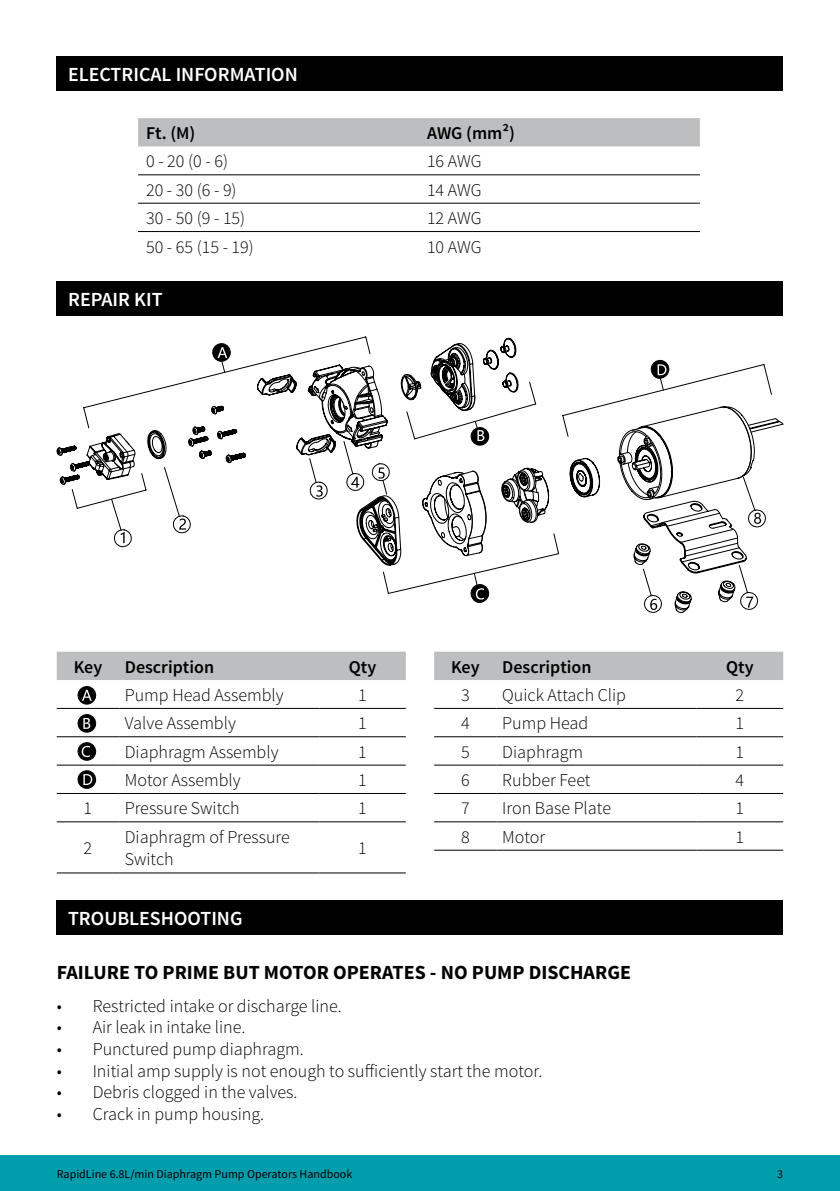
<style>
.page{position:relative;width:840px;height:1191px;background:#fff}
.page>*{position:absolute;margin:0;border:0;box-sizing:border-box;transform-origin:0 0}
.t1{font:700 20px "Source Sans Pro";color:#000}
.t2{font:600 20px "Source Sans Pro";color:#fff}
.t3{font:300 18px/21.6px "Source Sans Pro";color:#000}
.t4{font:600 18px "Source Sans Pro";color:#000}
.t5{font:12px "Source Sans Pro";color:#000}
</style>
<div class="page">
<div style="left:0;top:1155px;width:839px;height:36px;background:#009dad"></div>
<div style="left:57px;top:57px;width:725px;height:34px;background:#000"></div>
<div style="left:138px;top:118px;width:561px;height:28px;background:#bcbec0"></div>
<hr style="left:138px;top:174px;width:281px;height:1px;background:#000">
<hr style="left:419px;top:174px;width:280px;height:1px;background:#000">
<hr style="left:138px;top:203px;width:281px;height:1px;background:#000">
<hr style="left:419px;top:203px;width:280px;height:1px;background:#000">
<hr style="left:138px;top:231px;width:281px;height:1px;background:#000">
<hr style="left:419px;top:231px;width:280px;height:1px;background:#000">
<div style="left:57px;top:281px;width:725px;height:34px;background:#000"></div>
<hr style="left:57px;top:708px;width:62px;height:1px;background:#000">
<hr style="left:119px;top:708px;width:200px;height:1px;background:#000">
<hr style="left:319px;top:708px;width:86px;height:1px;background:#000">
<hr style="left:57px;top:736px;width:62px;height:1px;background:#000">
<hr style="left:119px;top:736px;width:200px;height:1px;background:#000">
<hr style="left:319px;top:736px;width:86px;height:1px;background:#000">
<hr style="left:57px;top:765px;width:62px;height:1px;background:#000">
<hr style="left:119px;top:765px;width:200px;height:1px;background:#000">
<hr style="left:319px;top:765px;width:86px;height:1px;background:#000">
<hr style="left:57px;top:793px;width:62px;height:1px;background:#000">
<hr style="left:119px;top:793px;width:200px;height:1px;background:#000">
<hr style="left:319px;top:793px;width:86px;height:1px;background:#000">
<hr style="left:57px;top:821px;width:62px;height:1px;background:#000">
<hr style="left:119px;top:821px;width:200px;height:1px;background:#000">
<hr style="left:319px;top:821px;width:86px;height:1px;background:#000">
<hr style="left:57px;top:872px;width:62px;height:1px;background:#000">
<hr style="left:119px;top:872px;width:200px;height:1px;background:#000">
<hr style="left:319px;top:872px;width:86px;height:1px;background:#000">
<div style="left:434px;top:651px;width:348px;height:29px;background:#bcbec0"></div>
<hr style="left:434px;top:708px;width:62px;height:1px;background:#000">
<hr style="left:496px;top:708px;width:200px;height:1px;background:#000">
<hr style="left:696px;top:708px;width:86px;height:1px;background:#000">
<hr style="left:434px;top:736px;width:62px;height:1px;background:#000">
<hr style="left:496px;top:736px;width:200px;height:1px;background:#000">
<hr style="left:696px;top:736px;width:86px;height:1px;background:#000">
<hr style="left:434px;top:765px;width:62px;height:1px;background:#000">
<hr style="left:496px;top:765px;width:200px;height:1px;background:#000">
<hr style="left:696px;top:765px;width:86px;height:1px;background:#000">
<hr style="left:434px;top:793px;width:62px;height:1px;background:#000">
<hr style="left:496px;top:793px;width:200px;height:1px;background:#000">
<hr style="left:696px;top:793px;width:86px;height:1px;background:#000">
<hr style="left:434px;top:821px;width:62px;height:1px;background:#000">
<hr style="left:496px;top:821px;width:200px;height:1px;background:#000">
<hr style="left:696px;top:821px;width:86px;height:1px;background:#000">
<hr style="left:434px;top:850px;width:62px;height:1px;background:#000">
<hr style="left:496px;top:850px;width:200px;height:1px;background:#000">
<hr style="left:696px;top:850px;width:86px;height:1px;background:#000">
<div style="left:57px;top:900px;width:725px;height:34px;background:#000"></div>
<svg style="left:364px;top:336px;width:407px;height:258px"></svg>
<svg style="left:469px;top:583px;width:20px;height:20px"></svg>
<svg style="left:649px;top:359px;width:20px;height:20px"></svg>
<svg style="left:56px;top:337px;width:493px;height:229px"></svg>
<svg style="left:617px;top:406px;width:148px;height:207px"></svg>
<svg style="left:57px;top:651px;width:348px;height:54px"></svg>
<svg style="left:77px;top:714px;width:20px;height:19px"></svg>
<svg style="left:77px;top:742px;width:20px;height:19px"></svg>
<svg style="left:77px;top:770px;width:20px;height:19px"></svg>
<p class="t2" style="left:68px;top:62px;width:231px">ELECTRICAL INFORMATION</p>
<p class="t4" style="left:146px;top:122px;width:51px">Ft. (M)</p>
<p class="t4" style="left:427px;top:122px;width:89px">AWG (mm²)</p>
<p class="t3" style="left:146px;top:151px;width:83px">0 - 20 (0 - 6)</p>
<p class="t3" style="left:427px;top:151px;width:56px">16 AWG</p>
<p class="t3" style="left:146px;top:179px;width:92px">20 - 30 (6 - 9)</p>
<p class="t3" style="left:427px;top:179px;width:56px">14 AWG</p>
<p class="t3" style="left:146px;top:207px;width:101px">30 - 50 (9 - 15)</p>
<p class="t3" style="left:427px;top:207px;width:56px">12 AWG</p>
<p class="t3" style="left:146px;top:236px;width:109px">50 - 65 (15 - 19)</p>
<p class="t3" style="left:427px;top:236px;width:56px">10 AWG</p>
<p class="t2" style="left:68px;top:286px;width:96px">REPAIR KIT</p>
<p class="t4" style="left:74px;top:655px;width:30px">Key</p>
<p class="t4" style="left:125px;top:655px;width:91px">Description</p>
<p class="t4" style="left:348px;top:655px;width:29px">Qty</p>
<p class="t3" style="left:125px;top:684px;width:160px">Pump Head Assembly</p>
<p class="t3" style="left:358px;top:684px;width:10px">1</p>
<p class="t3" style="left:125px;top:712px;width:112px">Valve Assembly</p>
<p class="t3" style="left:358px;top:712px;width:10px">1</p>
<p class="t3" style="left:125px;top:741px;width:155px">Diaphragm Assembly</p>
<p class="t3" style="left:358px;top:741px;width:10px">1</p>
<p class="t3" style="left:125px;top:769px;width:117px">Motor Assembly</p>
<p class="t3" style="left:358px;top:769px;width:10px">1</p>
<p class="t3" style="left:84px;top:797px;width:10px">1</p>
<p class="t3" style="left:125px;top:797px;width:116px">Pressure Switch</p>
<p class="t3" style="left:358px;top:797px;width:10px">1</p>
<p class="t3" style="left:84px;top:837px;width:10px">2</p>
<p class="t3" style="left:125px;top:826px;width:166px">Diaphragm of Pressure<br>Switch</p>
<p class="t3" style="left:358px;top:837px;width:10px">1</p>
<p class="t2" style="left:68px;top:906px;width:176px">TROUBLESHOOTING</p>
<p class="t4" style="left:451px;top:655px;width:30px">Key</p>
<p class="t4" style="left:502px;top:655px;width:91px">Description</p>
<p class="t4" style="left:725px;top:655px;width:29px">Qty</p>
<p class="t3" style="left:461px;top:684px;width:10px">3</p>
<p class="t3" style="left:502px;top:684px;width:125px">Quick Attach Clip</p>
<p class="t3" style="left:735px;top:684px;width:10px">2</p>
<p class="t3" style="left:461px;top:712px;width:10px">4</p>
<p class="t3" style="left:502px;top:712px;width:88px">Pump Head</p>
<p class="t3" style="left:735px;top:712px;width:10px">1</p>
<p class="t3" style="left:461px;top:741px;width:10px">5</p>
<p class="t3" style="left:502px;top:741px;width:82px">Diaphragm</p>
<p class="t3" style="left:735px;top:741px;width:10px">1</p>
<p class="t3" style="left:461px;top:769px;width:10px">6</p>
<p class="t3" style="left:502px;top:769px;width:90px">Rubber Feet</p>
<p class="t3" style="left:735px;top:769px;width:10px">4</p>
<p class="t3" style="left:461px;top:797px;width:10px">7</p>
<p class="t3" style="left:502px;top:797px;width:110px">Iron Base Plate</p>
<p class="t3" style="left:735px;top:797px;width:10px">1</p>
<p class="t3" style="left:461px;top:826px;width:10px">8</p>
<p class="t3" style="left:502px;top:826px;width:44px">Motor</p>
<p class="t3" style="left:735px;top:826px;width:10px">1</p>
<p class="t1" style="left:57px;top:959px;width:575px">FAILURE TO PRIME BUT MOTOR OPERATES - NO PUMP DISCHARGE</p>
<p class="t3" style="left:57px;top:995px;width:286px">• Restricted intake or discharge line.</p>
<p class="t3" style="left:57px;top:1016px;width:190px">• Air leak in intake line.</p>
<p class="t3" style="left:57px;top:1038px;width:248px">• Punctured pump diaphragm.</p>
<p class="t3" style="left:57px;top:1060px;width:487px">• Initial amp supply is not enough to sufficiently start the motor.</p>
<p class="t3" style="left:57px;top:1081px;width:242px">• Debris clogged in the valves.</p>
<p class="t3" style="left:57px;top:1103px;width:209px">• Crack in pump housing.</p>
<p class="t5" style="left:57px;top:1166px;width:297px">RapidLine 6.8L/min Diaphragm Pump Operators Handbook</p>
<p class="t5" style="left:776px;top:1166px;width:7px">3</p>
</div>
